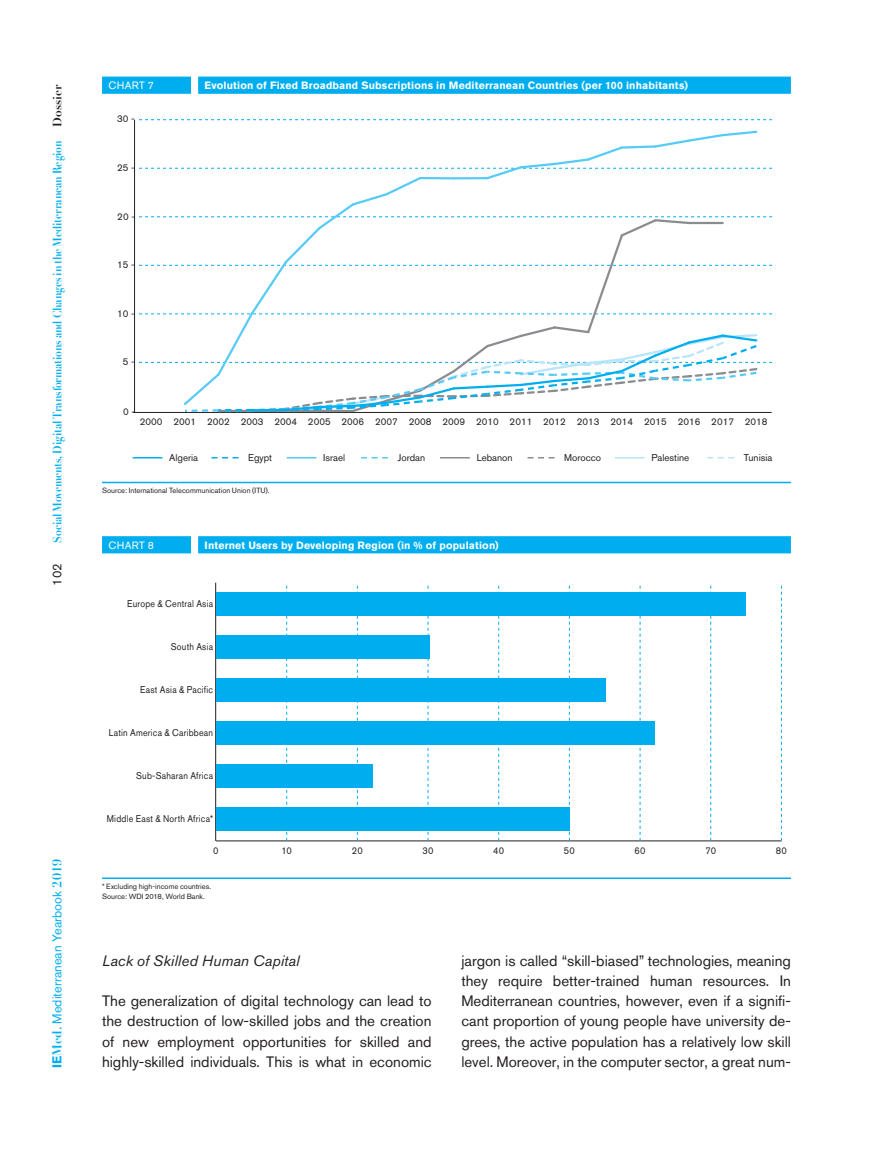
<style>
.page{position:relative;width:893px;height:1149px;background:#fff}
.page>*{position:absolute;margin:0;border:0;box-sizing:border-box;transform-origin:0 0}
.t1{font:15px/20.2px "Akzidenz Grotesk BQ";color:#231f20;text-align:justify}
.t2{font:italic 15px "Akzidenz Grotesk BQ";letter-spacing:.005em;color:#231f20}
.t3{font:12.75px "Akzidenz Grotesk BQ";color:#00aeef}
.t4{font:12.75px "Akzidenz Grotesk BQ";color:#231f20}
.t5{font:700 12px "Didot LT Std";letter-spacing:-.01em;color:#00aeef;scale:.87 1}
.t6{font:700 12px "Didot LT Std";letter-spacing:-.005em;color:#231f20}
.t7{font:700 10.5px "Akzidenz Grotesk BQ";letter-spacing:.015em;color:#fff}
.t8{font:10.5px "Akzidenz Grotesk BQ";letter-spacing:.03em;color:#fff}
.t9{font:9.75px "Akzidenz Grotesk BQ";color:#231f20}
.t10{font:9.75px "Akzidenz Grotesk BQ";letter-spacing:.025em;color:#231f20;scale:.9 1}
.t11{font:9.75px "Akzidenz Grotesk BQ";color:#231f20;scale:.95 1}
.t12{font:7.5px/10.5px "Akzidenz Grotesk BQ";color:#231f20}
.s1{font-weight:700}
.s2{font-family:"Didot LT Std";font-weight:700}
</style>
<div class="page">
<hr style="left:102px;top:481px;width:689px;height:2px;background:#00aeef">
<div style="left:102px;top:77px;width:689px;height:17px;background:#00aeef"></div>
<div style="left:191px;top:77px;width:7px;height:17px;background:#fff"></div>
<hr style="left:134px;top:120px;width:1px;height:292px;background:#231f20">
<hr style="left:133px;top:412px;width:639px;height:1px;background:#231f20">
<svg style="left:139px;top:119px;width:634px;height:1px"></svg>
<svg style="left:139px;top:130px;width:634px;height:283px"></svg>
<svg style="left:133px;top:457px;width:29px;height:1px"></svg>
<svg style="left:211px;top:457px;width:28px;height:1px"></svg>
<svg style="left:287px;top:457px;width:29px;height:1px"></svg>
<svg style="left:361px;top:457px;width:28px;height:1px"></svg>
<hr style="left:440px;top:457px;width:30px;height:1px;background:#8a8c8f">
<svg style="left:527px;top:457px;width:28px;height:1px"></svg>
<hr style="left:615px;top:457px;width:30px;height:1px;background:#b9e5fa">
<svg style="left:707px;top:457px;width:28px;height:1px"></svg>
<hr style="left:102px;top:877px;width:689px;height:1px;background:#00aeef">
<div style="left:102px;top:536px;width:689px;height:17px;background:#00aeef"></div>
<div style="left:191px;top:536px;width:7px;height:17px;background:#fff"></div>
<hr style="left:216px;top:840px;width:565px;height:1px;background:#231f20">
<svg style="left:286px;top:585px;width:1px;height:255px"></svg>
<svg style="left:357px;top:585px;width:1px;height:255px"></svg>
<svg style="left:428px;top:585px;width:1px;height:255px"></svg>
<svg style="left:498px;top:585px;width:1px;height:255px"></svg>
<svg style="left:569px;top:585px;width:1px;height:255px"></svg>
<svg style="left:640px;top:585px;width:1px;height:255px"></svg>
<svg style="left:710px;top:585px;width:1px;height:255px"></svg>
<svg style="left:781px;top:585px;width:1px;height:255px"></svg>
<hr style="left:215px;top:582px;width:1px;height:258px;background:#231f20">
<div style="left:216px;top:592px;width:529px;height:24px;background:#00aeef"></div>
<div style="left:216px;top:635px;width:213px;height:24px;background:#00aeef"></div>
<div style="left:216px;top:678px;width:389px;height:24px;background:#00aeef"></div>
<div style="left:216px;top:721px;width:439px;height:24px;background:#00aeef"></div>
<div style="left:216px;top:764px;width:156px;height:24px;background:#00aeef"></div>
<div style="left:216px;top:807px;width:353px;height:24px;background:#00aeef"></div>
<p class="t6" style="left:50px;top:127px;width:43px;rotate:-90deg">Dossier</p>
<p class="t5" style="left:50px;top:542px;width:463px;rotate:-90deg">Social Movements, Digital Transformations and Changes in the Mediterranean Region</p>
<p class="t4" style="left:50px;top:585px;width:24px;rotate:-90deg">102</p>
<p class="t3" style="left:50px;top:1067px;width:210px;rotate:-90deg"><span class="s1">IE</span><span class="s2">Med.</span> Mediterranean Yearbook <span class="s2">2019</span></p>
<p class="t8" style="left:108px;top:79px;width:47px">CHART 7</p>
<p class="t7" style="left:205px;top:79px;width:485px">Evolution of Fixed Broadband Subscriptions in Mediterranean Countries (per 100 inhabitants)</p>
<p class="t9" style="left:117px;top:113px;width:19px">30 -</p>
<p class="t9" style="left:117px;top:162px;width:19px">25 -</p>
<p class="t9" style="left:117px;top:210px;width:19px">20 -</p>
<p class="t9" style="left:117px;top:259px;width:19px">15 -</p>
<p class="t9" style="left:117px;top:307px;width:19px">10 -</p>
<p class="t9" style="left:123px;top:356px;width:13px">5 -</p>
<p class="t9" style="left:123px;top:406px;width:13px">0 -</p>
<p class="t9" style="left:140px;top:416px;width:629px">2000 2001 2002 2003 2004 2005 2006 2007 2008 2009 2010 2011 2012 2013 2014 2015 2016 2017 2018</p>
<p class="t9" style="left:169px;top:451px;width:30px">Algeria</p>
<p class="t9" style="left:248px;top:451px;width:25px">Egypt</p>
<p class="t9" style="left:323px;top:451px;width:23px">Israel</p>
<p class="t9" style="left:398px;top:451px;width:29px">Jordan</p>
<p class="t9" style="left:477px;top:451px;width:37px">Lebanon</p>
<p class="t9" style="left:564px;top:451px;width:38px">Morocco</p>
<p class="t9" style="left:651px;top:451px;width:39px">Palestine</p>
<p class="t9" style="left:744px;top:451px;width:30px">Tunisia</p>
<p class="t12" style="left:102px;top:484px;width:169px">Source: International Telecommunication Union (ITU).</p>
<p class="t8" style="left:108px;top:538px;width:47px">CHART 8</p>
<p class="t7" style="left:205px;top:538px;width:296px">Internet Users by Developing Region (in % of population)</p>
<p class="t10" style="left:127px;top:597px;width:97px">Europe &amp; Central Asia</p>
<p class="t10" style="left:171px;top:640px;width:49px">South Asia</p>
<p class="t10" style="left:140px;top:683px;width:83px">East Asia &amp; Pacific</p>
<p class="t10" style="left:109px;top:726px;width:117px">Latin America &amp; Caribbean</p>
<p class="t10" style="left:136px;top:769px;width:87px">Sub-Saharan Africa</p>
<p class="t10" style="left:107px;top:812px;width:120px">Middle East &amp; North Africa*</p>
<p class="t11" style="left:213px;top:844px;width:7px">0</p>
<p class="t11" style="left:281px;top:844px;width:13px">10</p>
<p class="t11" style="left:352px;top:844px;width:13px">20</p>
<p class="t11" style="left:422px;top:844px;width:13px">30</p>
<p class="t11" style="left:493px;top:844px;width:13px">40</p>
<p class="t11" style="left:564px;top:844px;width:13px">50</p>
<p class="t11" style="left:634px;top:844px;width:13px">60</p>
<p class="t11" style="left:705px;top:844px;width:13px">70</p>
<p class="t11" style="left:776px;top:844px;width:13px">80</p>
<p class="t12" style="left:102px;top:880px;width:111px">* Excluding high-income countries.<br>Source: WDI 2018, World Bank.</p>
<p class="t2" style="left:102px;top:951px;width:199px">Lack of Skilled Human Capital</p>
<p class="t1" style="left:102px;top:990px;width:331px">The generalization of digital technology can lead to the destruction of low-skilled jobs and the creation of new employment opportunities for skilled and highly-skilled individuals. This is what in economic</p>
<p class="t1" style="left:461px;top:950px;width:331px">jargon is called “skill-biased” technologies, meaning they require better-trained human resources. In Mediterranean countries, however, even if a signifi&shy;cant proportion of young people have university de&shy;grees, the active population has a relatively low skill level. Moreover, in the computer sector, a great num-</p>
</div>
